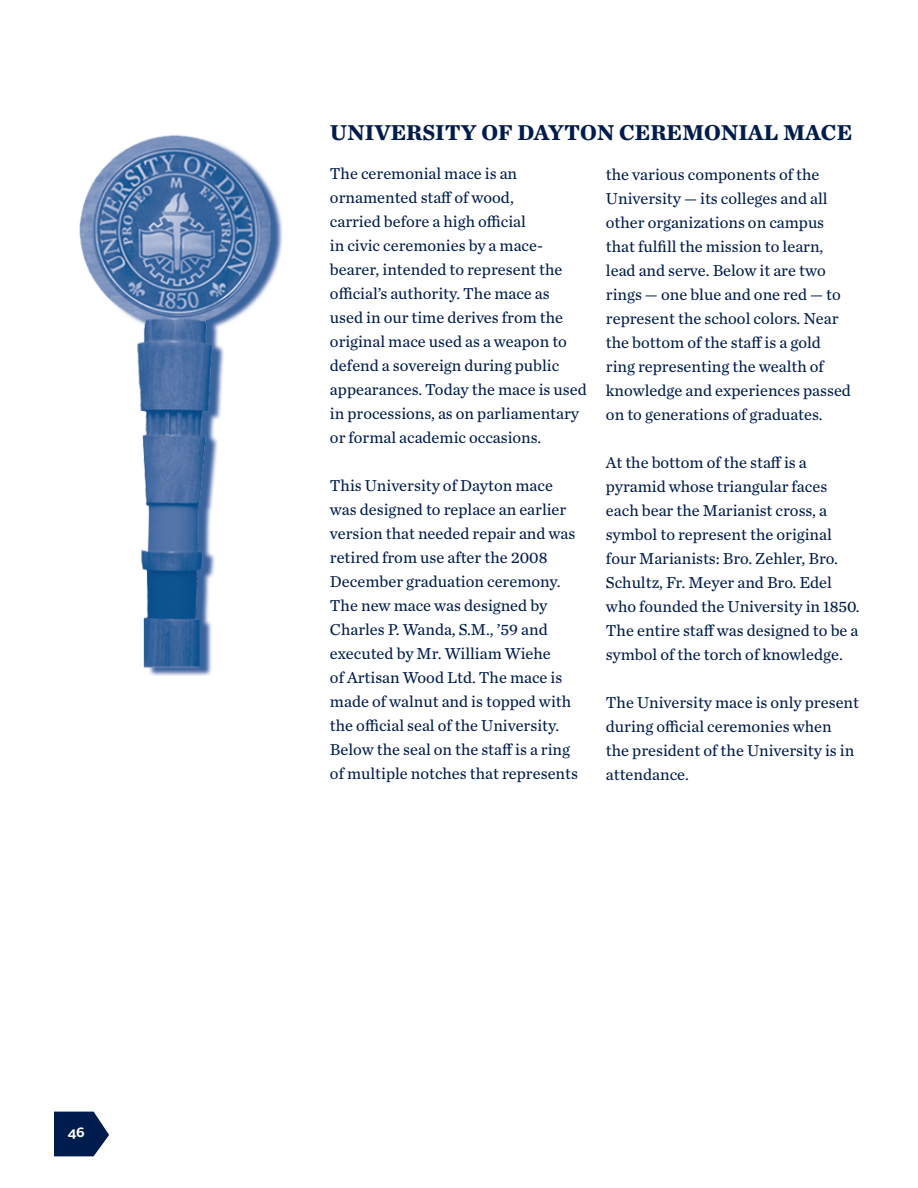
<style>
.page{position:relative;width:918px;height:1188px;background:#fff}
.page>*{position:absolute;margin:0;border:0;box-sizing:border-box;transform-origin:0 0}
.Chronicle_Text_G2_15{font:700 22.5px "Chronicle Text G2";color:#001c4e}
.t1{font:16.5px/24px "Chronicle Text G2";color:#001c4e}
.t2{font:700 13.5px "Alright Sans";color:#fff}
</style>
<div class="page">
<svg style="left:54px;top:1111px;width:55px;height:46px;background:#29406a"></svg>
<img style="left:79px;top:135px;width:203px;height:541px">
<p class="t2" style="left:67px;top:1123px;width:19px">46</p>
<p class="Chronicle_Text_G2_15" style="left:330px;top:114px;width:524px">UNIVERSITY OF DAYTON CEREMONIAL MACE</p>
<p class="t1" style="left:330px;top:161px;width:258px">The ceremonial mace is an ornamented staff of wood,<br>carried before a high official<br>in civic ceremonies by a mace&shy;bearer, intended to represent the official’s authority. The mace as used in our time derives from the original mace used as a weapon to defend a sovereign during public appearances. Today the mace is used in processions, as on parliamentary or formal academic occasions.</p>
<p class="t1" style="left:330px;top:473px;width:250px">This University of Dayton mace was designed to replace an earlier version that needed repair and was retired from use after the 2008<br>December graduation ceremony.<br>The new mace was designed by<br>Charles P. Wanda, S.M., ’59 and executed by Mr. William Wiehe<br>of Artisan Wood Ltd. The mace is made of walnut and is topped with the official seal of the University.<br>Below the seal on the staff is a ring of multiple notches that represents</p>
<p class="t1" style="left:606px;top:162px;width:247px">the various components of the<br>University — its colleges and all other organizations on campus that fulfill the mission to learn, lead and serve. Below it are two rings — one blue and one red — to represent the school colors. Near the bottom of the staff is a gold ring representing the wealth of knowledge and experiences passed on to generations of graduates.</p>
<p class="t1" style="left:606px;top:450px;width:255px">At the bottom of the staff is a pyramid whose triangular faces each bear the Marianist cross, a symbol to represent the original four Marianists: Bro. Zehler, Bro.<br>Schultz, Fr. Meyer and Bro. Edel who founded the University in 1850.<br>The entire staff was designed to be a symbol of the torch of knowledge.</p>
<p class="t1" style="left:606px;top:690px;width:255px">The University mace is only present during official ceremonies when<br>the president of the University is in attendance.</p>
</div>
